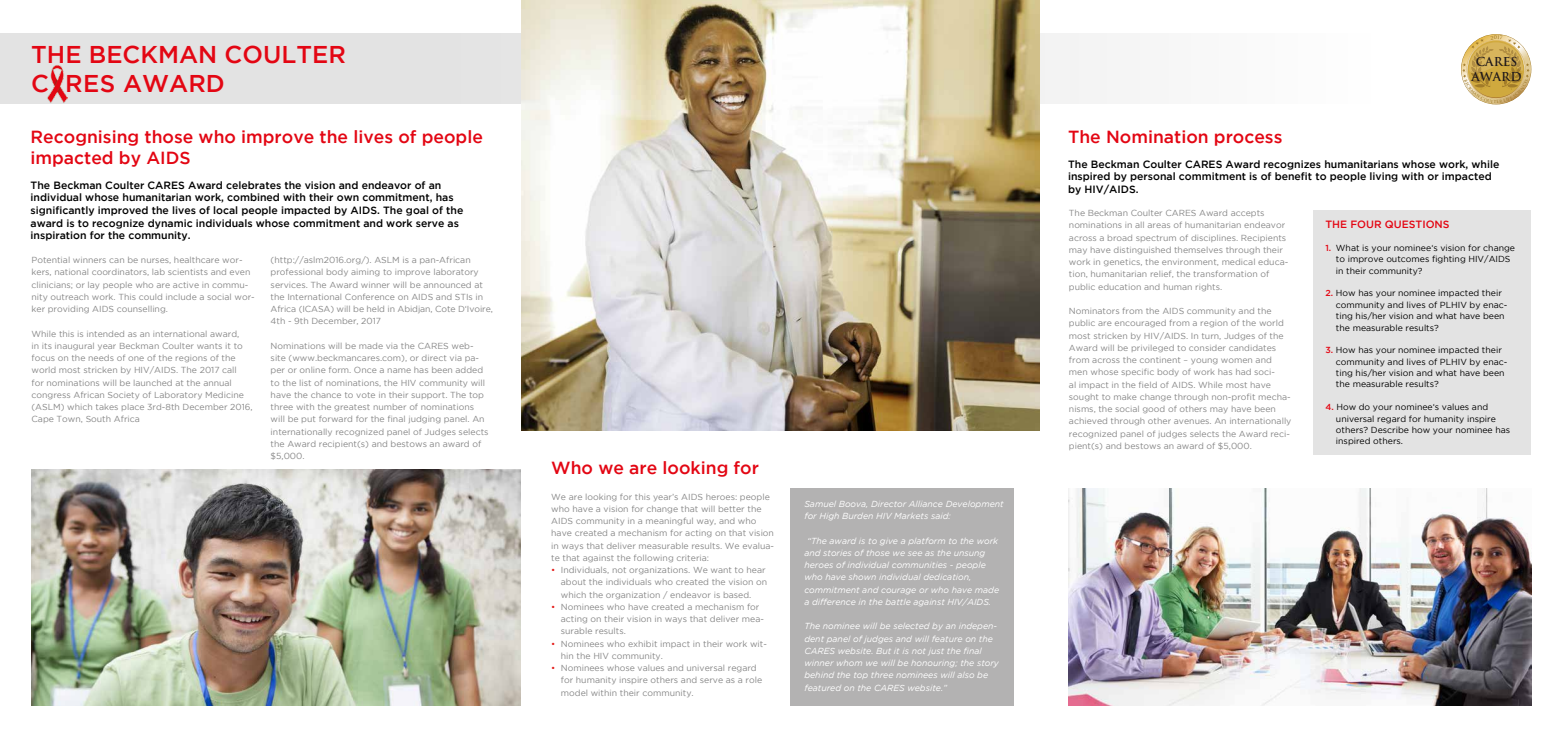
<style>
.page{position:relative;width:1563px;height:737px;background:#fff}
.page>*{position:absolute;margin:0;border:0;box-sizing:border-box;transform-origin:0 0}
.t1{font:500 24.24px/29.1px "Gotham";color:#e30613}
.t2{font:500 17.5px/21px "Gotham";color:#e30613}
.t3{font:700 11.99px "Trajan";color:#20191b}
.t4{font:500 10.5px/12.6px "Gotham";color:#000}
.t5{font:500 10.5px "Gotham";color:#e30613}
.t6{font:8.75px/12.2px "Gotham";color:#878787}
.t7{font:italic 8.75px/12.2px "Gotham";color:#fff}
.t8{font:8.75px/11.4px "Gotham";color:#000}
.s1{color:#e41b18}
.s2{font-weight:500;color:#e30613}
</style>
<div class="page">
<div style="left:1313px;top:210px;width:217px;height:244px;background:#e3e3e3"></div>
<div style="left:790px;top:488px;width:223px;height:217px;background:#b3b2b2"></div>
<div style="left:0;top:34px;width:1426px;height:70px;background:#f9f9f9"></div>
<div style="left:0;top:34px;width:521px;height:70px;background:#e3e3e3"></div>
<img style="left:32px;top:469px;width:489px;height:236px">
<img style="left:521px;top:0;width:518px;height:431px">
<img style="left:1069px;top:488px;width:462px;height:217px">
<img style="left:47px;top:65px;width:20px;height:38px">
<svg style="left:1461px;top:34px;width:70px;height:70px"></svg>
<h1 class="t1" style="left:31px;top:40px;width:316px">THE BECKMAN COULTER<br>C RES AWARD</h1>
<h3 class="t3" style="left:1475px;top:55px;width:43px">CARES</h3>
<h3 class="t3" style="left:1471px;top:69px;width:52px">AWARD</h3>
<h2 class="t2" style="left:31px;top:126px;width:454px">Recognising those who improve the lives of people impacted by AIDS</h2>
<p class="t4" style="left:31px;top:178px;width:434px">The Beckman Coulter CARES Award celebrates the vision and endeavor of an individual whose humanitarian work, combined with their own commitment, has significantly improved the lives of local people impacted by AIDS. The goal of the award is to recognize dynamic individuals whose commitment and work serve as inspiration for the community.</p>
<p class="t6" style="left:32px;top:254px;width:225px">Potential winners can be nurses, healthcare wor&shy;kers, national coordinators, lab scientists and even clinicians; or lay people who are active in commu&shy;nity outreach work. This could include a social wor&shy;ker providing AIDS counselling.</p>
<p class="t6" style="left:32px;top:327px;width:223px">While this is intended as an international award,<br>in its inaugural year Beckman Coulter wants it to focus on the needs of one of the regions of the world most stricken by HIV/AIDS. The 2017 call<br>for nominations will be launched at the annual congress African Society of Laboratory Medicine (ASLM) which takes place 3rd-8th December 2016, Cape Town, South Africa</p>
<p class="t6" style="left:271px;top:254px;width:224px">(http://aslm2016.org/). ASLM is a pan-African professional body aiming to improve laboratory services. The Award winner will be announced at the International Conference on AIDS and STIs in Africa (ICASA) will be held in Abidjan, Cote D‘Ivoire, 4th - 9th December, 2017</p>
<p class="t6" style="left:271px;top:339px;width:219px">Nominations will be made via the CARES web&shy;site (www.beckmancares.com), or direct via pa&shy;per or online form. Once a name has been added to the list of nominations, the HIV community will have the chance to vote in their support. The top three with the greatest number of nominations will be put forward for the final judging panel. An internationally recognized panel of Judges selects the Award recipient(s) and bestows an award of $5,000.</p>
<h2 class="t2" style="left:551px;top:457px;width:209px">Who we are looking for</h2>
<p class="t6" style="left:551px;top:490px;width:224px">We are looking for this year’s AIDS heroes: people who have a vision for change that will better the AIDS community in a meaningful way, and who have created a mechanism for acting on that vision in ways that deliver measurable results. We evalua&shy;te that against the following criteria:</p>
<p class="t6" style="left:561px;top:564px;width:208px;text-indent:-10px"><span class="s1">•</span> Individuals, not organizations. We want to hear about the individuals who created the vision on which the organization / endeavor is based.</p>
<p class="t6" style="left:561px;top:600px;width:205px;text-indent:-10px"><span class="s1">•</span> Nominees who have created a mechanism for acting on their vision in ways that deliver mea&shy;surable results.</p>
<p class="t6" style="left:561px;top:637px;width:208px;text-indent:-10px"><span class="s1">•</span> Nominees who exhibit impact in their work wit&shy;hin the HIV community.</p>
<p class="t6" style="left:561px;top:662px;width:203px;text-indent:-10px"><span class="s1">•</span> Nominees whose values and universal regard for humanity inspire others and serve as a role model within their community.</p>
<p class="t7" style="left:804px;top:497px;width:201px">Samuel Boova, Director Alliance Development for High Burden HIV Markets said:</p>
<p class="t7" style="left:804px;top:534px;width:196px;text-indent:3px">“The award is to give a platform to the work and stories of those we see as the unsung heroes of individual communities - people who have shown individual dedication, commitment and courage or who have made a difference in the battle against HIV/AIDS.</p>
<p class="t7" style="left:804px;top:620px;width:196px">The nominee will be selected by an indepen&shy;dent panel of judges and will feature on the CARES website. But it is not just the final winner whom we will be honouring; the story behind the top three nominees will also be featured on the CARES website.”</p>
<h2 class="t2" style="left:1068px;top:126px;width:216px">The Nomination process</h2>
<p class="t4" style="left:1068px;top:157px;width:433px">The Beckman Coulter CARES Award recognizes humanitarians whose work, while inspired by personal commitment is of benefit to people living with or impacted by HIV/AIDS.</p>
<p class="t6" style="left:1069px;top:207px;width:221px">The Beckman Coulter CARES Award accepts nominations in all areas of humanitarian endeavor across a broad spectrum of disciplines. Recipients may have distinguished themselves through their work in genetics, the environment, medical educa&shy;tion, humanitarian relief, the transformation of public education and human rights.</p>
<p class="t6" style="left:1069px;top:305px;width:224px">Nominators from the AIDS community and the public are encouraged from a region of the world most stricken by HIV/AIDS. In turn, Judges of the Award will be privileged to consider candidates from across the continent – young women and men whose specific body of work has had soci-<br>al impact in the field of AIDS. While most have sought to make change through non-profit mecha&shy;nisms, the social good of others may have been achieved through other avenues. An internationally recognized panel of judges selects the Award reci&shy;pient(s) and bestows an award of $5,000.</p>
<p class="t5" style="left:1325px;top:218px;width:126px">THE FOUR QUESTIONS</p>
<p class="t8" style="left:1336px;top:242px;width:181px;text-indent:-10px"><span class="s2">1.</span> What is your nominee‘s vision for change to improve outcomes fighting HIV/AIDS in their community?</p>
<p class="t8" style="left:1336px;top:287px;width:173px;text-indent:-10px"><span class="s2">2.</span> How has your nominee impacted their community and lives of PLHIV by enac&shy;ting his/her vision and what have been the measurable results?</p>
<p class="t8" style="left:1336px;top:344px;width:173px;text-indent:-10px"><span class="s2">3.</span> How has your nominee impacted their community and lives of PLHIV by enac&shy;ting his/her vision and what have been the measurable results?</p>
<p class="t8" style="left:1336px;top:401px;width:176px;text-indent:-10px"><span class="s2">4.</span> How do your nominee‘s values and universal regard for humanity inspire others? Describe how your nominee has inspired others.</p>
</div>
